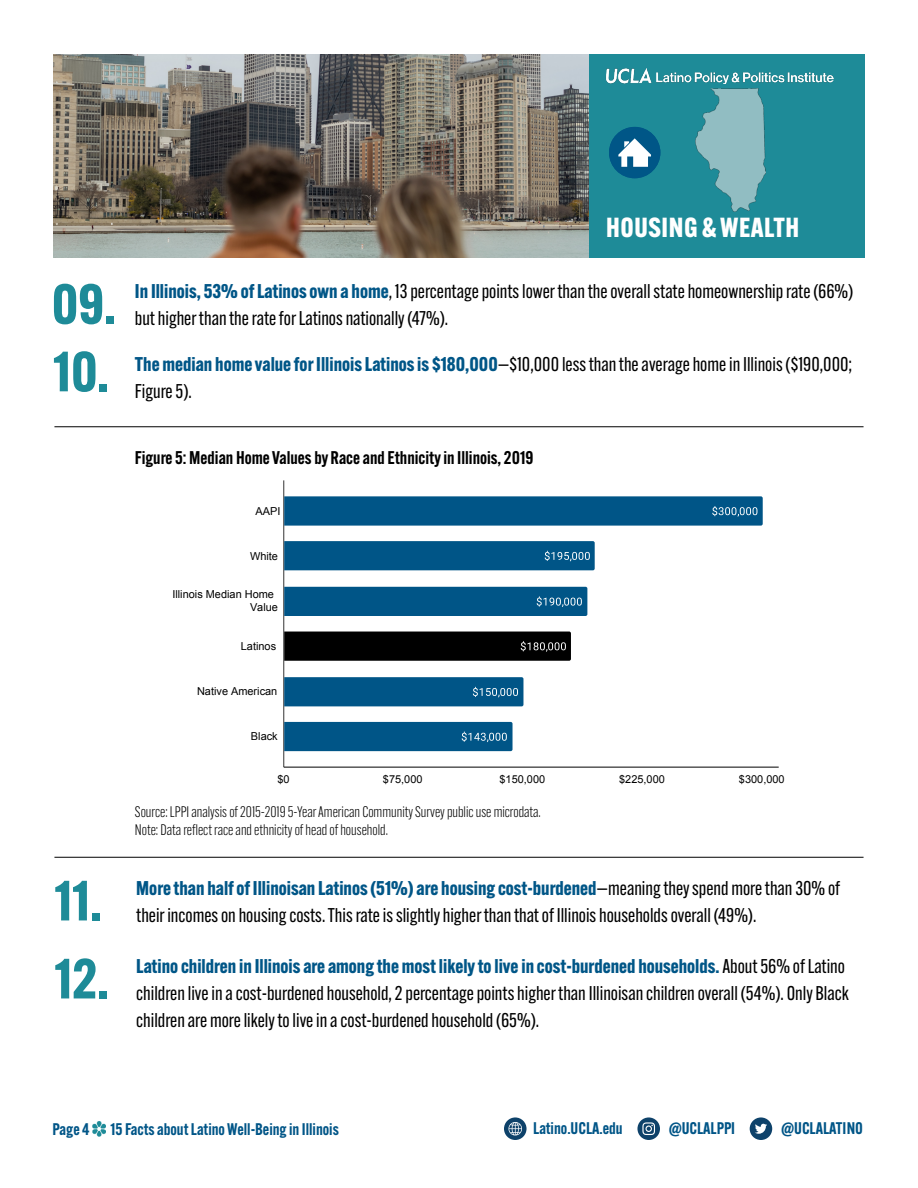
<style>
.page{position:relative;width:918px;height:1188px;background:#fff}
.page>*{position:absolute;margin:0;border:0;box-sizing:border-box;transform-origin:0 0}
.t1{font:700 55.2px "Alternate Gothic ATF";color:#1e8b98}
.t2{font:700 27px "Alternate Gothic ATF";letter-spacing:.02em;color:#fff}
.t3{font:19.5px/27px "Alternate Gothic ATF";color:#000}
.t4{font:700 19.5px "Alternate Gothic ATF";color:#005687}
.t5{font:600 18px "Alternate Gothic ATF";color:#000}
.t6{font:600 16.5px "Alternate Gothic ATF";color:#005587}
.t7{font:300 15px/18px "Alternate Gothic ATF";color:#000}
.t8{font:10.95px/12.8px "Arial";color:#000}
.s1{font-weight:700;color:#005687}
.s2{font-weight:400;color:#000}
</style>
<div class="page">
<img style="left:92px;top:1122px;width:13px;height:14px">
<hr style="left:54px;top:426px;width:810px;height:1px;background:#000">
<hr style="left:54px;top:857px;width:810px;height:1px;background:#000">
<hr style="left:283px;top:480px;width:1px;height:287px;background:#333">
<hr style="left:284px;top:767px;width:495px;height:1px;background:#000">
<svg style="left:284px;top:496px;width:479px;height:30px;background:#095b8b"></svg>
<div style="left:284px;top:541px;width:311px;height:29px;background:#005587"></div>
<div style="left:284px;top:587px;width:303px;height:29px;background:#005587"></div>
<svg style="left:284px;top:632px;width:287px;height:29px;background:#060606"></svg>
<svg style="left:284px;top:677px;width:239px;height:29px;background:#065989"></svg>
<div style="left:284px;top:722px;width:229px;height:29px;background:#005587"></div>
<svg style="left:504px;top:1117px;width:23px;height:23px"></svg>
<svg style="left:509px;top:1122px;width:13px;height:13px"></svg>
<div style="left:750px;top:1117px;width:22px;height:23px;background:#0e426a;border-radius:50%"></div>
<svg style="left:755px;top:1124px;width:12px;height:10px"></svg>
<div style="left:637px;top:1117px;width:23px;height:23px;background:#0e426a;border-radius:50%"></div>
<svg style="left:642px;top:1122px;width:13px;height:13px"></svg>
<div style="left:589px;top:54px;width:276px;height:203px;background:#1e8b98"></div>
<img style="left:53px;top:54px;width:536px;height:203px">
<img style="left:606px;top:68px;width:227px;height:15px">
<div style="left:609px;top:127px;width:51px;height:51px;background:#005687;border-radius:50%"></div>
<svg style="left:618px;top:138px;width:33px;height:29px"></svg>
<img style="left:695px;top:88px;width:70px;height:124px">
<h1 class="t1" style="left:52px;top:269px;width:66px">09.</h1>
<h1 class="t1" style="left:53px;top:337px;width:57px">10.</h1>
<h1 class="t1" style="left:55px;top:866px;width:48px">11.</h1>
<h1 class="t1" style="left:55px;top:944px;width:55px">12.</h1>
<h2 class="t2" style="left:606px;top:210px;width:194px">HOUSING &amp; WEALTH</h2>
<p class="t3" style="left:135px;top:278px;width:720px"><span class="s1">In Illinois, 53% of Latinos own a home</span>, 13 percentage points lower than the overall state homeownership rate (66%)</p>
<p class="t3" style="left:135px;top:305px;width:315px">but higher than the rate for Latinos nationally (47%).</p>
<p class="t3" style="left:135px;top:351px;width:719px"><span class="s1">The median home value for Illinois Latinos is $180,000</span>—$10,000 less than the average home in Illinois ($190,000;</p>
<p class="t3" style="left:135px;top:378px;width:58px">Figure 5).</p>
<p class="t5" style="left:135px;top:446px;width:400px">Figure 5: Median Home Values by Race and Ethnicity in Illinois, 2019</p>
<p class="t8" style="left:255px;top:504px;width:26px">AAPI</p>
<p class="t8" style="left:250px;top:550px;width:29px">White</p>
<p class="t8" style="left:250px;top:588px;width:30px;text-indent:-78px">Illinois Median Home<br>Value</p>
<p class="t8" style="left:241px;top:640px;width:37px">Latinos</p>
<p class="t8" style="left:197px;top:685px;width:82px">Native American</p>
<p class="t8" style="left:251px;top:730px;width:28px">Black</p>
<p class="t8" style="left:277px;top:772px;width:14px">$0</p>
<p class="t8" style="left:383px;top:772px;width:41px">$75,000</p>
<p class="t8" style="left:500px;top:772px;width:47px">$150,000</p>
<p class="t8" style="left:619px;top:772px;width:47px">$225,000</p>
<p class="t8" style="left:739px;top:772px;width:47px">$300,000</p>
<p class="t7" style="left:135px;top:803px;width:407px">Source: LPPI analysis of 2015-2019 5-Year American Community Survey public use microdata.<br>Note: Data reflect race and ethnicity of head of household.</p>
<p class="t4" style="left:136px;top:876px;width:705px">More than half of Illinoisan Latinos (51%) are housing cost-burdened<span class="s2">—meaning they spend more than 30% of</span></p>
<p class="t3" style="left:136px;top:902px;width:622px">their incomes on housing costs. This rate is slightly higher than that of Illinois households overall (49%).</p>
<p class="t3" style="left:136px;top:953px;width:714px"><span class="s1">Latino children in Illinois are among the most likely to live in cost-burdened households.</span> About 56% of Latino children live in a cost-burdened household, 2 percentage points higher than Illinoisan children overall (54%). Only Black children are more likely to live in a cost-burdened household (65%).</p>
<p class="t6" style="left:52px;top:1119px;width:39px">Page 4</p>
<p class="t6" style="left:110px;top:1119px;width:230px">15 Facts about Latino Well-Being in Illinois</p>
<p class="t6" style="left:533px;top:1118px;width:91px">Latino.UCLA.edu</p>
<p class="t6" style="left:669px;top:1118px;width:68px">@UCLALPPI</p>
<p class="t6" style="left:782px;top:1118px;width:83px">@UCLALATINO</p>
</div>
